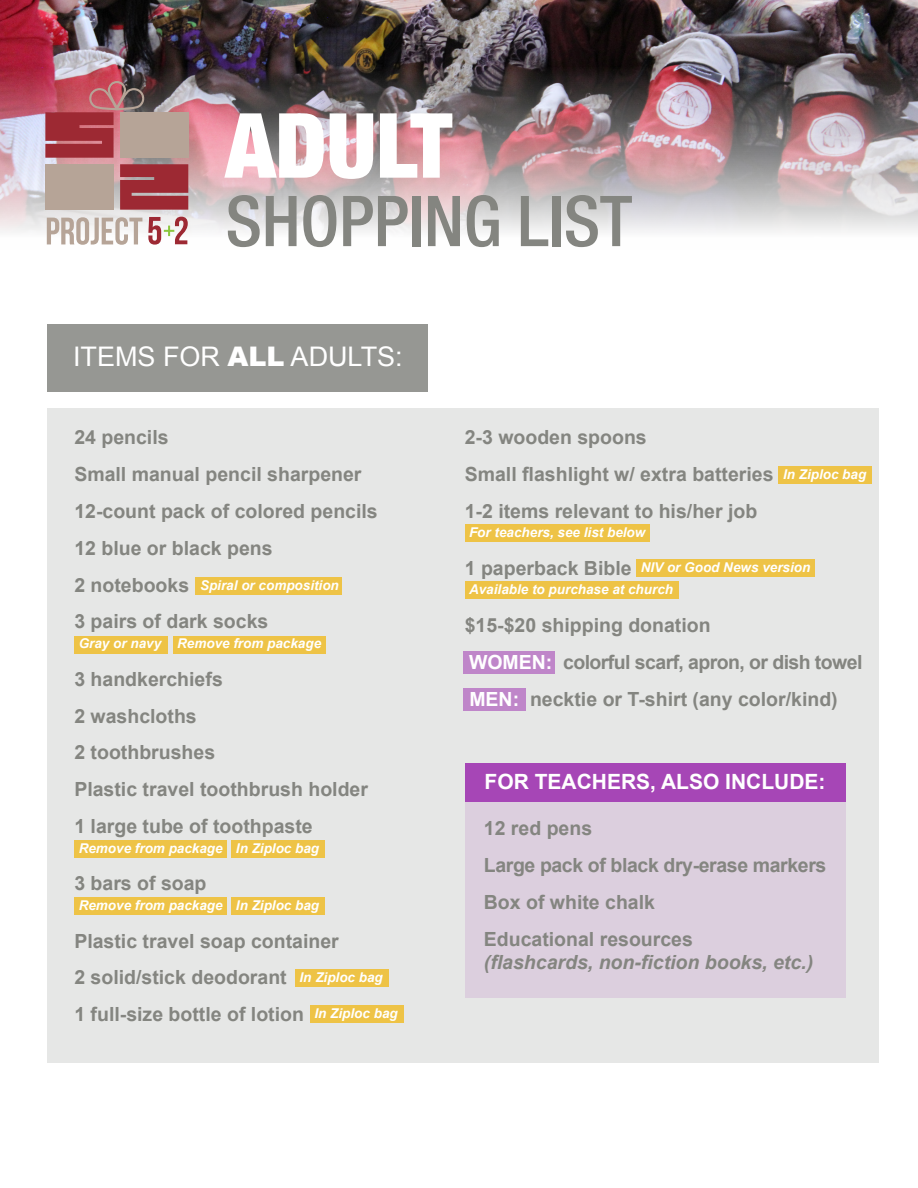
<style>
.page{position:relative;width:918px;height:1188px;background:#fff}
.page>*{position:absolute;margin:0;border:0;box-sizing:border-box;transform-origin:0 0}
.t1{font:900 condensed 90px "Helvetica Neue LT Com";letter-spacing:-.005em;color:#fff}
.t2{font:500 condensed 70.2px "Helvetica Neue LT Com";letter-spacing:-.005em;color:#848580}
.t3{font:27px "Arial";color:#fff}
.t4{font:700 21px "Arial";color:#fff}
.t5{font:700 19.5px "Arial";color:#848580}
.t6{font:italic 700 19.5px/23.4px "Arial";color:#848580}
.t7{font:700 19.5px "Arial";letter-spacing:-.03em;color:#848580}
.t8{font:700 19.5px "Arial";letter-spacing:-.02em;color:#848580}
.t9{font:italic 700 13.5px "Arial";color:#fff}
.s1{font-weight:900}
.s2{color:#fff}
.s3{font-style:normal}
</style>
<div class="page">
<img style="left:0;top:0;width:918px;height:245px">
<svg style="left:47px;top:217px;width:95px;height:28px"></svg>
<svg style="left:148px;top:217px;width:40px;height:28px"></svg>
<div style="left:45px;top:164px;width:69px;height:46px;background:#b6a497"></div>
<div style="left:120px;top:112px;width:68px;height:46px;background:#b6a497"></div>
<svg style="left:120px;top:164px;width:68px;height:46px"></svg>
<svg style="left:45px;top:81px;width:100px;height:77px"></svg>
<div style="left:48px;top:408px;width:831px;height:655px;background:#e6e7e6"></div>
<div style="left:465px;top:800px;width:380px;height:198px;background:#dccfde"></div>
<div style="left:465px;top:763px;width:380px;height:38px;background:#a646b6"></div>
<div style="left:48px;top:324px;width:380px;height:68px;background:#969793"></div>
<div style="left:463px;top:651px;width:92px;height:22px;background:#bf86c9"></div>
<div style="left:463px;top:688px;width:63px;height:22px;background:#bf86c9"></div>
<div style="left:196px;top:577px;width:146px;height:18px;background:#eec346"></div>
<div style="left:74px;top:636px;width:93px;height:18px;background:#eec346"></div>
<div style="left:173px;top:636px;width:153px;height:18px;background:#eec346"></div>
<div style="left:74px;top:840px;width:153px;height:18px;background:#eec346"></div>
<div style="left:232px;top:840px;width:93px;height:18px;background:#eec346"></div>
<div style="left:74px;top:897px;width:153px;height:18px;background:#eec346"></div>
<div style="left:232px;top:897px;width:93px;height:18px;background:#eec346"></div>
<div style="left:779px;top:466px;width:93px;height:18px;background:#eec346"></div>
<div style="left:295px;top:969px;width:93px;height:18px;background:#eec346"></div>
<div style="left:310px;top:1005px;width:93px;height:18px;background:#eec346"></div>
<div style="left:636px;top:559px;width:179px;height:18px;background:#eec346"></div>
<div style="left:465px;top:581px;width:213px;height:18px;background:#eec346"></div>
<div style="left:465px;top:524px;width:185px;height:18px;background:#eec346"></div>
<p class="t1" style="left:226px;top:92px;width:228px">ADULT</p>
<p class="t2" style="left:226px;top:179px;width:408px">SHOPPING LIST</p>
<p class="t3" style="left:73px;top:337px;width:331px">ITEMS FOR <span class="s1">ALL</span> ADULTS:</p>
<p class="t5" style="left:74px;top:423px;width:96px">24 pencils</p>
<p class="t5" style="left:74px;top:460px;width:289px">Small manual pencil sharpener</p>
<p class="t5" style="left:74px;top:497px;width:305px">12-count pack of colored pencils</p>
<p class="t5" style="left:74px;top:534px;width:200px">12 blue or black pens</p>
<p class="t5" style="left:74px;top:571px;width:116px">2 notebooks</p>
<p class="t5" style="left:74px;top:608px;width:196px">3 pairs of dark socks</p>
<p class="t5" style="left:74px;top:665px;width:150px">3 handkerchiefs</p>
<p class="t5" style="left:74px;top:702px;width:124px">2 washcloths</p>
<p class="t5" style="left:74px;top:739px;width:142px">2 toothbrushes</p>
<p class="t5" style="left:74px;top:776px;width:295px">Plastic travel toothbrush holder</p>
<p class="t5" style="left:74px;top:813px;width:240px">1 large tube of toothpaste</p>
<p class="t5" style="left:74px;top:870px;width:134px">3 bars of soap</p>
<p class="t5" style="left:74px;top:927px;width:266px">Plastic travel soap container</p>
<p class="t5" style="left:74px;top:964px;width:214px">2 solid/stick deodorant</p>
<p class="t5" style="left:74px;top:1001px;width:231px">1 full-size bottle of lotion</p>
<p class="t9" style="left:200px;top:577px;width:140px">Spiral or composition</p>
<p class="t9" style="left:79px;top:635px;width:84px">Gray or navy</p>
<p class="t9" style="left:177px;top:635px;width:146px">Remove from package</p>
<p class="t9" style="left:79px;top:839px;width:146px">Remove from package</p>
<p class="t9" style="left:236px;top:839px;width:85px">In Ziploc bag</p>
<p class="t9" style="left:79px;top:896px;width:146px">Remove from package</p>
<p class="t9" style="left:236px;top:896px;width:85px">In Ziploc bag</p>
<p class="t9" style="left:300px;top:968px;width:85px">In Ziploc bag</p>
<p class="t9" style="left:315px;top:1004px;width:85px">In Ziploc bag</p>
<p class="t5" style="left:465px;top:423px;width:184px">2-3 wooden spoons</p>
<p class="t5" style="left:465px;top:460px;width:310px">Small flashlight w/ extra batteries</p>
<p class="t5" style="left:465px;top:497px;width:294px">1-2 items relevant to his/her job</p>
<p class="t5" style="left:465px;top:554px;width:168px">1 paperback Bible</p>
<p class="t5" style="left:465px;top:611px;width:247px">$15-$20 shipping donation</p>
<p class="t7" style="left:469px;top:648px;width:395px"><span class="s2">WOMEN:</span> colorful scarf, apron, or dish towel</p>
<p class="t5" style="left:469px;top:685px;width:370px"><span class="s2">MEN:</span> necktie or T-shirt (any color/kind)</p>
<p class="t9" style="left:783px;top:465px;width:85px">In Ziploc bag</p>
<p class="t9" style="left:469px;top:523px;width:178px">For teachers, see list below</p>
<p class="t9" style="left:641px;top:558px;width:171px">NIV or Good News version</p>
<p class="t9" style="left:469px;top:581px;width:206px">Available to purchase at church</p>
<p class="t4" style="left:485px;top:767px;width:343px">FOR TEACHERS, ALSO INCLUDE:</p>
<p class="t5" style="left:484px;top:815px;width:110px">12 red pens</p>
<p class="t8" style="left:484px;top:851px;width:344px">Large pack of black dry-erase markers</p>
<p class="t5" style="left:484px;top:888px;width:173px">Box of white chalk</p>
<p class="t6" style="left:484px;top:928px;width:331px"><span class="s3">Educational resources<br></span>(flashcards, non-fiction books, etc.)</p>
</div>
